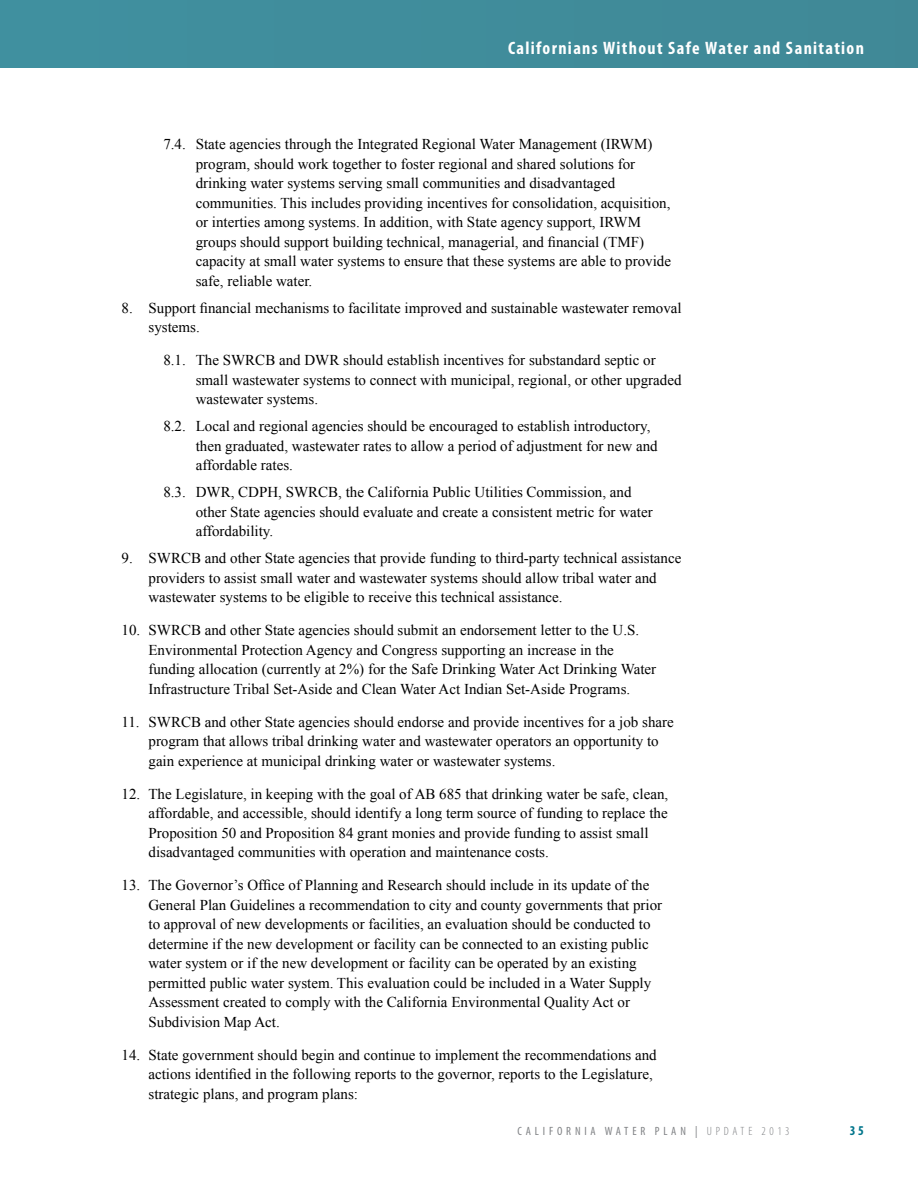
<style>
.page{position:relative;width:918px;height:1188px;background:#fff}
.page>*{position:absolute;margin:0;border:0;box-sizing:border-box;transform-origin:0 0}
.t1{font:700 condensed 18px "Myriad Pro";letter-spacing:.075em;color:#fff}
.t2{font:15px/19.5px "Times New Roman";color:#000}
.t3{font:700 condensed 13.5px "Myriad Pro";color:#00758b}
.t4{font:condensed 12px "Myriad Pro";letter-spacing:.32em;color:#808285}
.s1{font-weight:300}
</style>
<div class="page">
<div style="left:0;top:0;width:918px;height:68px;background:#408d9b"></div>
<p class="t1" style="left:508px;top:38px;width:357px">Californians Without Safe Water and Sanitation</p>
<p class="t2" style="left:196px;top:134px;width:477px;text-indent:-32px">7.4. State agencies through the Integrated Regional Water Management (IRWM) program, should work together to foster regional and shared solutions for drinking water systems serving small communities and disadvantaged communities. This includes providing incentives for consolidation, acquisition, or interties among systems. In addition, with State agency support, IRWM groups should support building technical, managerial, and financial (TMF) capacity at small water systems to ensure that these systems are able to provide safe, reliable water.</p>
<p class="t2" style="left:148px;top:298px;width:535px;text-indent:-27px">8. Support financial mechanisms to facilitate improved and sustainable wastewater removal systems.</p>
<p class="t2" style="left:196px;top:350px;width:487px;text-indent:-32px">8.1. The SWRCB and DWR should establish incentives for substandard septic or small wastewater systems to connect with municipal, regional, or other upgraded wastewater systems.</p>
<p class="t2" style="left:196px;top:416px;width:463px;text-indent:-32px">8.2. Local and regional agencies should be encouraged to establish introductory, then graduated, wastewater rates to allow a period of adjustment for new and affordable rates.</p>
<p class="t2" style="left:196px;top:482px;width:458px;text-indent:-32px">8.3. DWR, CDPH, SWRCB, the California Public Utilities Commission, and other State agencies should evaluate and create a consistent metric for water affordability.</p>
<p class="t2" style="left:148px;top:548px;width:534px;text-indent:-27px">9. SWRCB and other State agencies that provide funding to third-party technical assistance providers to assist small water and wastewater systems should allow tribal water and wastewater systems to be eligible to receive this technical assistance.</p>
<p class="t2" style="left:148px;top:620px;width:509px;text-indent:-27px">10. SWRCB and other State agencies should submit an endorsement letter to the U.S.<br>Environmental Protection Agency and Congress supporting an increase in the funding allocation (currently at 2%) for the Safe Drinking Water Act Drinking Water Infrastructure Tribal Set-Aside and Clean Water Act Indian Set-Aside Programs.</p>
<p class="t2" style="left:148px;top:712px;width:527px;text-indent:-27px">11. SWRCB and other State agencies should endorse and provide incentives for a job share program that allows tribal drinking water and wastewater operators an opportunity to gain experience at municipal drinking water or wastewater systems.</p>
<p class="t2" style="left:148px;top:784px;width:521px;text-indent:-27px">12. The Legislature, in keeping with the goal of AB 685 that drinking water be safe, clean, affordable, and accessible, should identify a long term source of funding to replace the Proposition 50 and Proposition 84 grant monies and provide funding to assist small disadvantaged communities with operation and maintenance costs.</p>
<p class="t2" style="left:148px;top:875px;width:515px;text-indent:-27px">13. The Governor’s Office of Planning and Research should include in its update of the General Plan Guidelines a recommendation to city and county governments that prior to approval of new developments or facilities, an evaluation should be conducted to determine if the new development or facility can be connected to an existing public water system or if the new development or facility can be operated by an existing permitted public water system. This evaluation could be included in a Water Supply Assessment created to comply with the California Environmental Quality Act or Subdivision Map Act.</p>
<p class="t2" style="left:148px;top:1045px;width:510px;text-indent:-27px">14. State government should begin and continue to implement the recommendations and actions identified in the following reports to the governor, reports to the Legislature, strategic plans, and program plans:</p>
<p class="t4" style="left:517px;top:1125px;width:274px">CALIFORNIA WATER PLAN | <span class="s1">UPDATE 2013</span></p>
<p class="t3" style="left:850px;top:1123px;width:16px">35</p>
</div>
